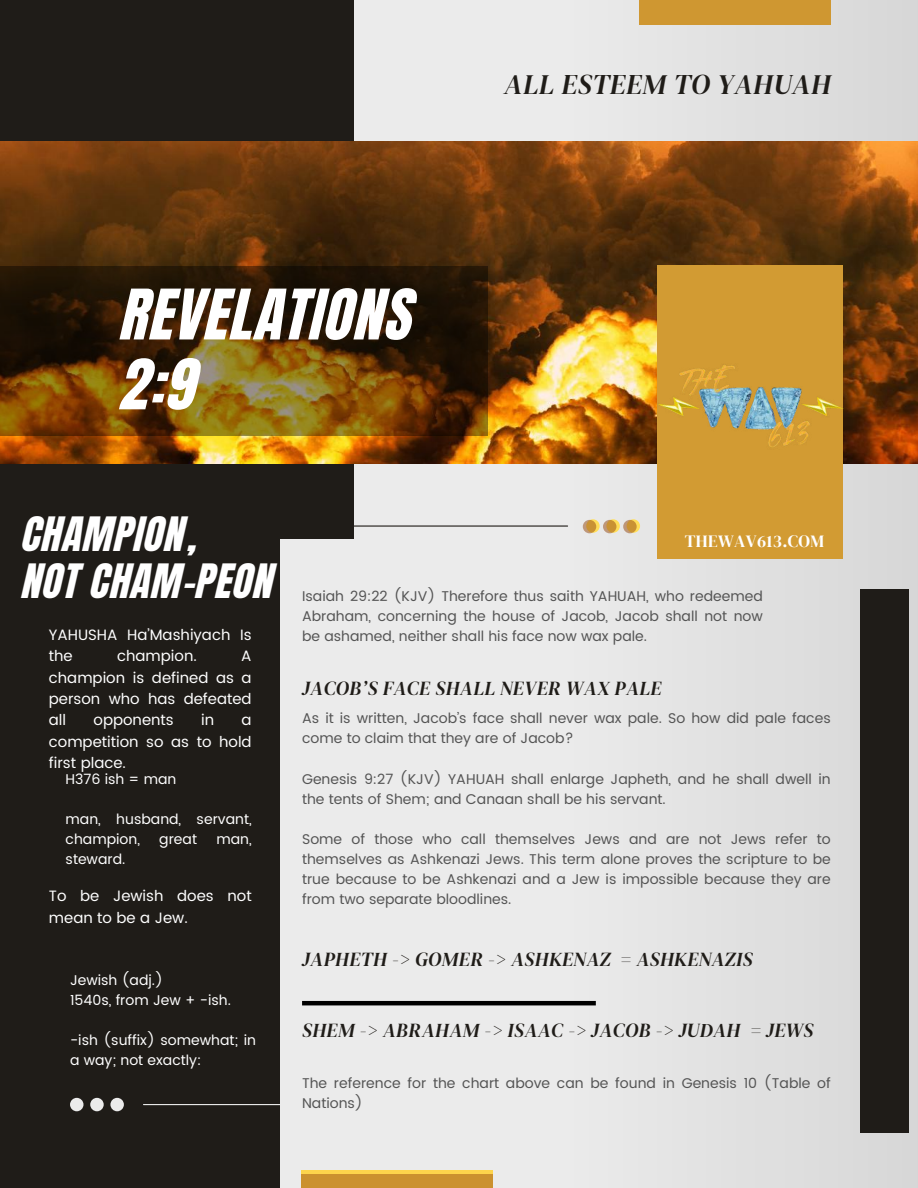
<style>
.page{position:relative;width:918px;height:1188px;background:#ebebeb}
.page>*{position:absolute;margin:0;border:0;box-sizing:border-box;transform-origin:0 0}
.t1{font:59.25px/69.9px "CA Generated";letter-spacing:.02em;color:#fff}
.t2{font:40.2px/47.5px "CA Generated";letter-spacing:.02em;color:#fff}
.t3{font:italic 28.2px "DM Serif Display";letter-spacing:.02em;color:#1f1c18}
.t4{font:italic 19.8px "DM Serif Display";letter-spacing:.02em;color:#1f1c18}
.t5{font:17.25px "DM Serif Display";letter-spacing:.02em;color:#fff}
.t6{font:15px/21.3px "Poppins";color:#fff}
.t7{font:14.1px/20.1px "Poppins";color:#545454}
.t8{font:14.1px/20.1px "Poppins";color:#fff}
</style>
<div class="page">
<div style="left:0;top:0;width:354px;height:1188px;background:#1f1c18"></div>
<div style="left:564px;top:0;width:354px;height:1188px;background:#e1e1e1"></div>
<div style="left:280px;top:540px;width:284px;height:648px;background:#ebebeb"></div>
<div style="left:861px;top:589px;width:48px;height:544px;background:#1f1c18"></div>
<div style="left:302px;top:1170px;width:191px;height:18px;background:#fdd44c"></div>
<img style="left:0;top:142px;width:918px;height:322px">
<svg style="left:0;top:266px;width:488px;height:170px;background:#4d3108"></svg>
<svg style="left:70px;top:1098px;width:54px;height:13px"></svg>
<hr style="left:144px;top:1104px;width:145px;height:1px;background:#ebebeb">
<hr style="left:344px;top:525px;width:224px;height:2px;background:#1f1c18">
<div style="left:657px;top:265px;width:185px;height:293px;background:#d29b33"></div>
<img style="left:658px;top:308px;width:187px;height:188px">
<div style="left:640px;top:0;width:191px;height:24px;background:#cf9731"></div>
<div style="left:302px;top:1174px;width:191px;height:14px;background:#cb912f"></div>
<svg style="left:583px;top:519px;width:57px;height:14px"></svg>
<hr style="left:302px;top:1001px;width:294px;height:4px;background:#000">
<h1 class="t1" style="left:123px;top:281px;width:294px">REVELATIONS<br>2:9</h1>
<h3 class="t3" style="left:504px;top:65px;width:328px">ALL ESTEEM TO YAHUAH</h3>
<h2 class="t2" style="left:23px;top:511px;width:253px">CHAMPION,<br>NOT CHAM-PEON</h2>
<p class="t6" style="left:49px;top:624px;width:204px">YAHUSHA Ha’Mashiyach Is the</p>
<p class="t6" style="left:117px;top:645px;width:81px">champion.</p>
<p class="t6" style="left:49px;top:645px;width:204px;text-align:justify;text-indent:192px">A champion is defined as a person who has defeated all</p>
<p class="t6" style="left:94px;top:710px;width:82px">opponents</p>
<p class="t6" style="left:201px;top:710px;width:15px">in</p>
<p class="t6" style="left:49px;top:710px;width:204px;text-align:justify;text-indent:193px">a competition so as to hold first place.</p>
<p class="t8" style="left:66px;top:769px;width:112px">H376 ish = man</p>
<p class="t8" style="left:66px;top:809px;width:188px">man, husband, servant, champion,</p>
<p class="t8" style="left:159px;top:829px;width:39px">great</p>
<p class="t8" style="left:216px;top:829px;width:37px">man,</p>
<p class="t8" style="left:66px;top:849px;width:61px">steward.</p>
<p class="t6" style="left:49px;top:885px;width:204px">To be Jewish does not mean to be a Jew.</p>
<p class="t8" style="left:70px;top:970px;width:162px">Jewish (adj.)<br>1540s, from Jew + -ish.</p>
<p class="t8" style="left:70px;top:1030px;width:188px">-ish (suffix) somewhat; in a way; not exactly:</p>
<p class="t5" style="left:685px;top:529px;width:141px">THEWAV613.COM</p>
<p class="t7" style="left:302px;top:586px;width:462px;text-align:justify">Isaiah 29:22 (KJV) Therefore thus saith YAHUAH, who redeemed Abraham, concerning the house of Jacob, Jacob shall not now be ashamed, neither shall his face now wax pale.</p>
<h3 class="t4" style="left:302px;top:674px;width:361px">JACOB’S FACE SHALL NEVER WAX PALE</h3>
<p class="t7" style="left:302px;top:708px;width:530px">As it is written, Jacob’s face shall never wax pale. So how did pale faces come to claim that they are of Jacob?</p>
<p class="t7" style="left:302px;top:769px;width:530px">Genesis 9:27 (KJV) YAHUAH shall enlarge Japheth, and he shall dwell in the tents of Shem; and Canaan shall be his servant.</p>
<p class="t7" style="left:302px;top:829px;width:530px;text-align:justify">Some of those who call themselves Jews and are not Jews refer to themselves as Ashkenazi Jews. This term alone proves the scripture to be true because to be Ashkenazi and a Jew is impossible because they are from two separate bloodlines.</p>
<h3 class="t4" style="left:302px;top:946px;width:452px">JAPHETH -&gt; GOMER -&gt; ASHKENAZ = ASHKENAZIS</h3>
<h3 class="t4" style="left:302px;top:1017px;width:513px">SHEM -&gt; ABRAHAM -&gt; ISAAC -&gt; JACOB -&gt; JUDAH = JEWS</h3>
<p class="t7" style="left:302px;top:1073px;width:530px">The reference for the chart above can be found in Genesis 10 (Table of<br>Nations)</p>
</div>
